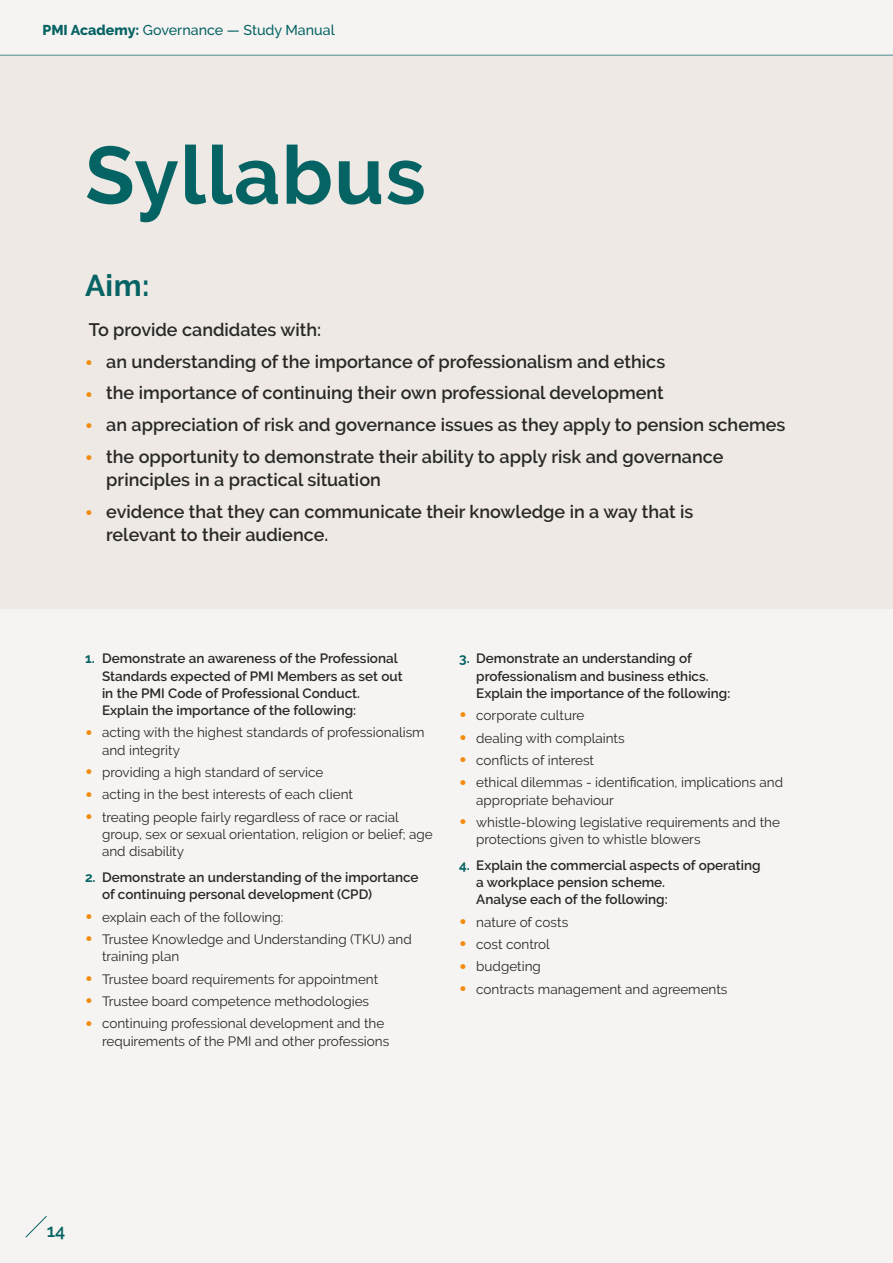
<style>
.page{position:relative;width:893px;height:1263px;background:#f6f4f2}
.page>*{position:absolute;margin:0;border:0;box-sizing:border-box;transform-origin:0 0}
.t1{font:700 81px "Raleway";letter-spacing:.015em;color:#066364}
.t2{font:700 30px "Raleway";color:#066364}
.t3{font:600 18px/23.2px "Raleway";color:#282827}
.t4{font:600 18px "Raleway";color:#066364}
.t5{font:500 14.25px "Raleway";color:#066364}
.t6{font:13.5px/17.2px "Raleway";color:#282827}
.t7{font:600 13.5px/17.2px "Raleway";color:#282827}
.s1{font-weight:800}
.s2{font-weight:900;font-size:21px;color:#f28c10}
.s3{font-weight:700;color:#066364}
</style>
<div class="page">
<hr style="left:0;top:55px;width:893px;height:1px;background:#066364">
<div style="left:0;top:56px;width:893px;height:552px;background:#eee9e4"></div>
<svg style="left:25px;top:1216px;width:22px;height:22px"></svg>
<p class="t5" style="left:43px;top:21px;width:294px"><span class="s1">PMI Academy:</span> Governance — Study Manual</p>
<h1 class="t1" style="left:85px;top:129px;width:342px">Syllabus</h1>
<h2 class="t2" style="left:85px;top:268px;width:66px">Aim:</h2>
<h3 class="t3" style="left:89px;top:318px;width:234px">To provide candidates with:</h3>
<h3 class="t3" style="left:85px;top:350px;width:582px"><span class="s2">•</span> an understanding of the importance of professionalism and ethics</h3>
<h3 class="t3" style="left:85px;top:381px;width:580px"><span class="s2">•</span> the importance of continuing their own professional development</h3>
<h3 class="t3" style="left:85px;top:413px;width:702px"><span class="s2">•</span> an appreciation of risk and governance issues as they apply to pension schemes</h3>
<h3 class="t3" style="left:106px;top:445px;width:619px;text-indent:-21px"><span class="s2">•</span> the opportunity to demonstrate their ability to apply risk and governance principles in a practical situation</h3>
<h3 class="t3" style="left:106px;top:500px;width:589px;text-indent:-21px"><span class="s2">•</span> evidence that they can communicate their knowledge in a way that is relevant to their audience.</h3>
<p class="t7" style="left:102px;top:650px;width:302px;text-indent:-17px"><span class="s3">1.</span> Demonstrate an awareness of the Professional Standards expected of PMI Members as set out in the PMI Code of Professional Conduct.<br>Explain the importance of the following:</p>
<p class="t6" style="left:102px;top:724px;width:324px;text-indent:-17px"><span class="s2">•</span> acting with the highest standards of professionalism and integrity</p>
<p class="t6" style="left:85px;top:764px;width:240px"><span class="s2">•</span> providing a high standard of service</p>
<p class="t6" style="left:85px;top:786px;width:269px"><span class="s2">•</span> acting in the best interests of each client</p>
<p class="t6" style="left:102px;top:808px;width:332px;text-indent:-17px"><span class="s2">•</span> treating people fairly regardless of race or racial group, sex or sexual orientation, religion or belief; age and disability</p>
<p class="t7" style="left:102px;top:869px;width:318px;text-indent:-17px"><span class="s3">2.</span> Demonstrate an understanding of the importance of continuing personal development (CPD)</p>
<p class="t6" style="left:85px;top:908px;width:200px"><span class="s2">•</span> explain each of the following:</p>
<p class="t6" style="left:102px;top:930px;width:311px;text-indent:-17px"><span class="s2">•</span> Trustee Knowledge and Understanding (TKU) and training plan</p>
<p class="t6" style="left:85px;top:970px;width:295px"><span class="s2">•</span> Trustee board requirements for appointment</p>
<p class="t6" style="left:85px;top:992px;width:286px"><span class="s2">•</span> Trustee board competence methodologies</p>
<p class="t6" style="left:102px;top:1015px;width:289px;text-indent:-17px"><span class="s2">•</span> continuing professional development and the requirements of the PMI and other professions</p>
<p class="t7" style="left:476px;top:650px;width:256px;text-indent:-17px"><span class="s3">3.</span> Demonstrate an understanding of professionalism and business ethics.<br>Explain the importance of the following:</p>
<p class="t6" style="left:459px;top:707px;width:127px"><span class="s2">•</span> corporate culture</p>
<p class="t6" style="left:459px;top:729px;width:167px"><span class="s2">•</span> dealing with complaints</p>
<p class="t6" style="left:459px;top:751px;width:136px"><span class="s2">•</span> conflicts of interest</p>
<p class="t6" style="left:476px;top:774px;width:308px;text-indent:-17px"><span class="s2">•</span> ethical dilemmas - identification, implications and appropriate behaviour</p>
<p class="t6" style="left:476px;top:813px;width:305px;text-indent:-17px"><span class="s2">•</span> whistle-blowing legislative requirements and the protections given to whistle blowers</p>
<p class="t7" style="left:476px;top:856px;width:286px;text-indent:-17px"><span class="s3">4.</span> Explain the commercial aspects of operating a workplace pension scheme.<br>Analyse each of the following:</p>
<p class="t6" style="left:459px;top:913px;width:111px"><span class="s2">•</span> nature of costs</p>
<p class="t6" style="left:459px;top:936px;width:92px"><span class="s2">•</span> cost control</p>
<p class="t6" style="left:459px;top:958px;width:83px"><span class="s2">•</span> budgeting</p>
<p class="t6" style="left:459px;top:980px;width:270px"><span class="s2">•</span> contracts management and agreements</p>
<h3 class="t4" style="left:47px;top:1221px;width:20px">14</h3>
</div>
